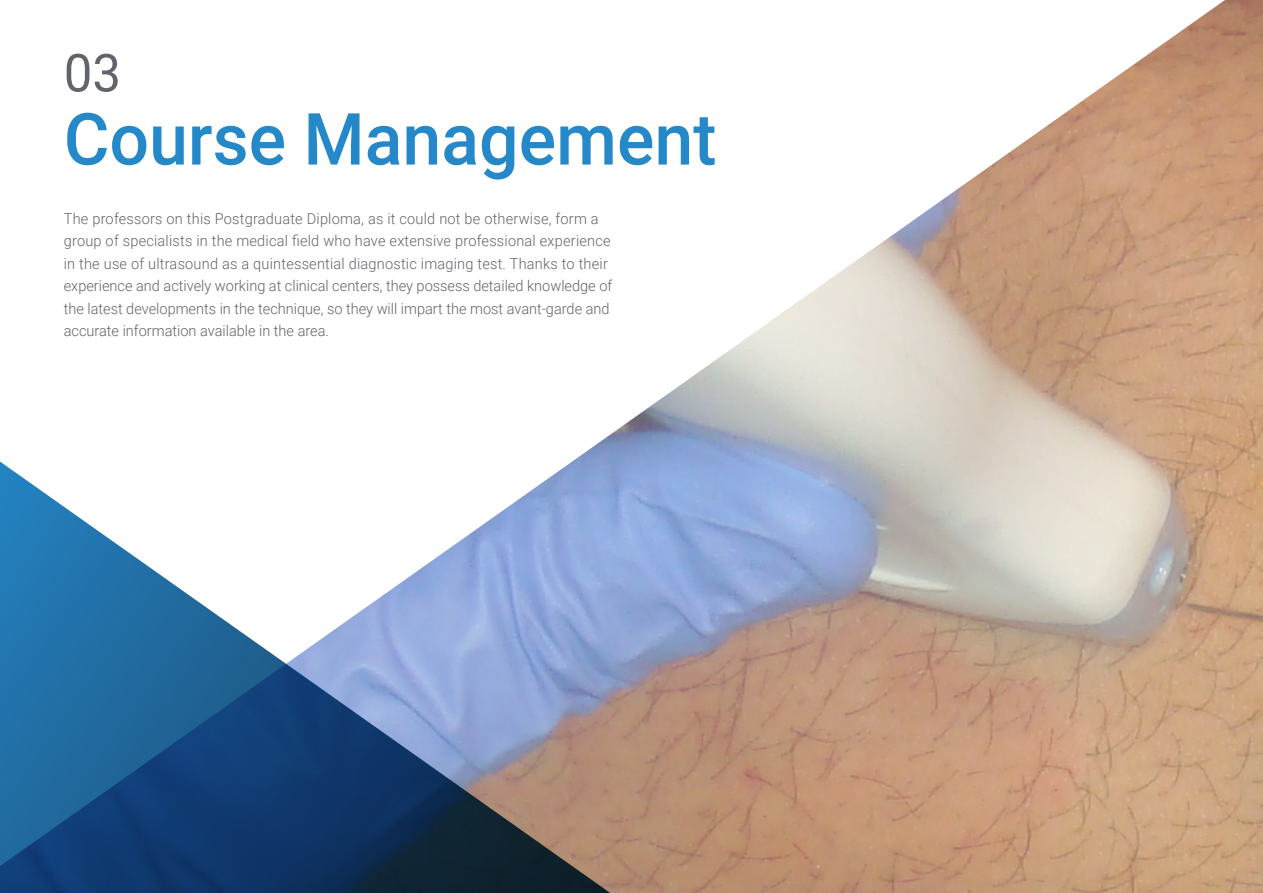
<style>
.page{position:relative;width:1263px;height:893px;background:#fff}
.page>*{position:absolute;margin:0;border:0;box-sizing:border-box;transform-origin:0 0}
.t1{font:500 72px "Roboto";color:#2488c9}
.t2{font:52.5px "Roboto";color:#61646a}
.t3{font:300 15px/22.5px "Roboto";letter-spacing:.01em;color:#61646a}
</style>
<div class="page">
<img style="left:594px;top:0;width:669px;height:893px">
<svg style="left:0;top:446px;width:640px;height:447px"></svg>
<h2 class="t2" style="left:64px;top:36px;width:59px">03</h2>
<h1 class="t1" style="left:64px;top:89px;width:654px">Course Management</h1>
<p class="t3" style="left:64px;top:207px;width:550px">The professors on this Postgraduate Diploma, as it could not be otherwise, form a group of specialists in the medical field who have extensive professional experience in the use of ultrasound as a quintessential diagnostic imaging test. Thanks to their experience and actively working at clinical centers, they possess detailed knowledge of the latest developments in the technique, so they will impart the most avant-garde and accurate information available in the area.</p>
</div>
